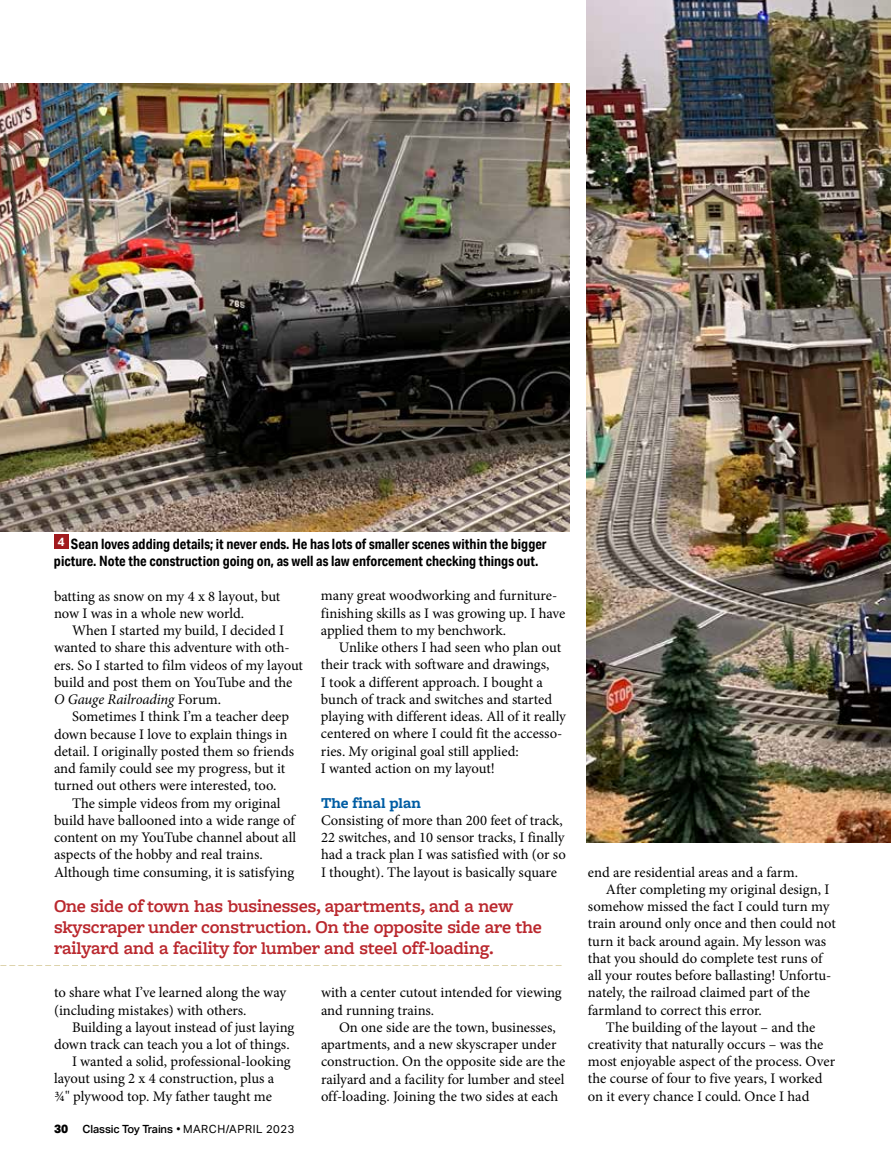
<style>
.page{position:relative;width:891px;height:1161px;background:#fff}
.page>*{position:absolute;margin:0;border:0;box-sizing:border-box;transform-origin:0 0}
.t1{font:600 18.75px/21px "Freight Macro Pro";letter-spacing:-.01em;color:#ba282e}
.t2{font:700 15.75px "Freight Macro Pro";color:#005da4}
.t3{font:14.7px/17.2px "Minion Pro";color:#000}
.t4{font:700 14.25px/17.2px "Aktiv Grotesk Cd";color:#000}
.t5{font:800 12px "Aktiv Grotesk";color:#000}
.t6{font:500 11.25px "Aktiv Grotesk";letter-spacing:-.01em;color:#000}
.s1{font-style:italic}
.s2{font-weight:400}
</style>
<div class="page">
<img style="left:587px;top:0;width:304px;height:842px">
<img style="left:0;top:83px;width:570px;height:449px">
<svg style="left:0;top:965px;width:562px;height:1px"></svg>
<div style="left:54px;top:534px;width:14px;height:14px;background:#a11a1e"></div>
<p class="t4" style="left:54px;top:535px;width:494px"><sup>4</sup> Sean loves adding details; it never ends. He has lots of smaller scenes within the bigger picture. Note the construction going on, as well as law enforcement checking things out.</p>
<p class="t3" style="left:54px;top:587px;width:228px">batting as snow on my 4 x 8 layout, but now I was in a whole new world.</p>
<p class="t3" style="left:54px;top:622px;width:251px;text-indent:18px">When I started my build, I decided I wanted to share this adventure with oth&shy;ers. So I started to film videos of my layout build and post them on YouTube and the <span class="s1">O Gauge Railroading</span> Forum.</p>
<p class="t3" style="left:54px;top:708px;width:242px;text-indent:18px">Sometimes I think I’m a teacher deep down because I love to explain things in detail. I originally posted them so friends and family could see my progress, but it turned out others were interested, too.</p>
<p class="t3" style="left:54px;top:794px;width:244px;text-indent:18px">The simple videos from my original build have ballooned into a wide range of content on my YouTube channel about all aspects of the hobby and real trains.<br>Although time consuming, it is satisfying</p>
<p class="t3" style="left:321px;top:587px;width:246px">many great woodworking and furniture&shy;finishing skills as I was growing up. I have applied them to my benchwork.</p>
<p class="t3" style="left:321px;top:639px;width:247px;text-indent:18px">Unlike others I had seen who plan out their track with software and drawings,<br>I took a different approach. I bought a bunch of track and switches and started playing with different ideas. All of it really centered on where I could fit the accesso&shy;ries. My original goal still applied:<br>I wanted action on my layout!</p>
<p class="t2" style="left:321px;top:792px;width:101px">The final plan</p>
<p class="t3" style="left:321px;top:812px;width:246px">Consisting of more than 200 feet of track, 22 switches, and 10 sensor tracks, I finally had a track plan I was satisfied with (or so I thought). The layout is basically square</p>
<p class="t1" style="left:54px;top:895px;width:489px">One side of town has businesses, apartments, and a new skyscraper under construction. On the opposite side are the railyard and a facility for lumber and steel off-loading.</p>
<p class="t3" style="left:54px;top:984px;width:234px">to share what I’ve learned along the way (including mistakes) with others.</p>
<p class="t3" style="left:72px;top:1018px;width:224px">Building a layout instead of just laying</p>
<p class="t3" style="left:54px;top:1036px;width:237px">down track can teach you a lot of things.</p>
<p class="t3" style="left:72px;top:1053px;width:220px">I wanted a solid, professional-looking</p>
<p class="t3" style="left:54px;top:1070px;width:222px">layout using 2 x 4 construction, plus a</p>
<p class="t3" style="left:54px;top:1087px;width:220px">¾" plywood top. My father taught me</p>
<p class="t5" style="left:54px;top:1122px;width:16px">30</p>
<p class="t6" style="left:83px;top:1123px;width:213px">Classic Toy Trains <span class="s2">• MARCH/APRIL 2023</span></p>
<p class="t3" style="left:321px;top:984px;width:242px">with a center cutout intended for viewing and running trains.</p>
<p class="t3" style="left:321px;top:1019px;width:246px;text-indent:18px">On one side are the town, businesses, apartments, and a new skyscraper under construction. On the opposite side are the railyard and a facility for lumber and steel off-loading. Joining the two sides at each</p>
<p class="t3" style="left:588px;top:863px;width:212px">end are residential areas and a farm.</p>
<p class="t3" style="left:606px;top:881px;width:225px">After completing my original design, I</p>
<p class="t3" style="left:588px;top:898px;width:243px">somehow missed the fact I could turn my</p>
<p class="t3" style="left:588px;top:915px;width:249px">train around only once and then could not</p>
<p class="t3" style="left:588px;top:932px;width:240px">turn it back around again. My lesson was</p>
<p class="t3" style="left:588px;top:950px;width:236px">that you should do complete test runs of</p>
<p class="t3" style="left:588px;top:967px;width:245px">all your routes before ballasting! Unfortu-</p>
<p class="t3" style="left:588px;top:984px;width:224px">nately, the railroad claimed part of the</p>
<p class="t3" style="left:588px;top:1001px;width:175px">farmland to correct this error.</p>
<p class="t3" style="left:606px;top:1019px;width:211px">The building of the layout – and the</p>
<p class="t3" style="left:588px;top:1036px;width:237px">creativity that naturally occurs – was the</p>
<p class="t3" style="left:588px;top:1053px;width:249px">most enjoyable aspect of the process. Over</p>
<p class="t3" style="left:588px;top:1070px;width:236px">the course of four to five years, I worked</p>
<p class="t3" style="left:588px;top:1087px;width:223px">on it every chance I could. Once I had</p>
</div>
